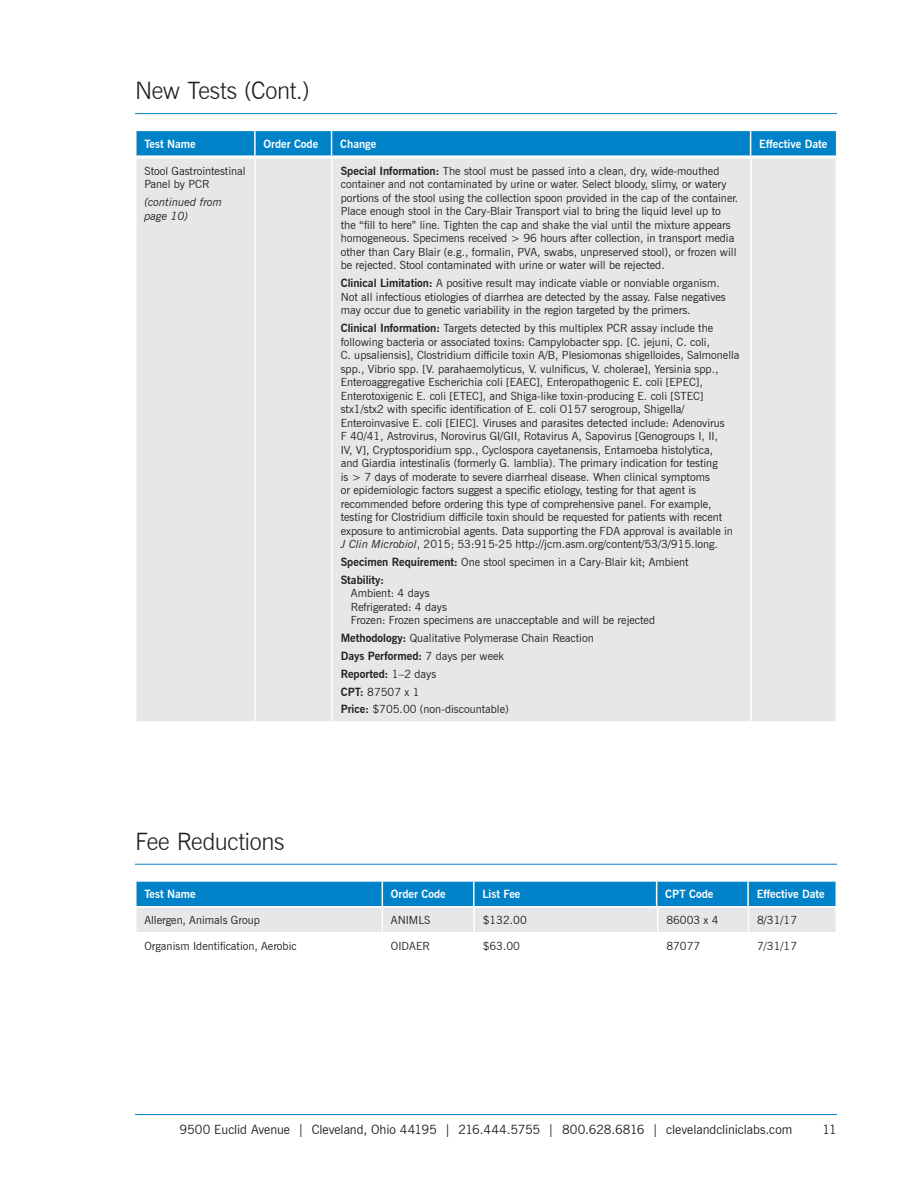
<style>
.page{position:relative;width:918px;height:1188px;background:#fff}
.page>*{position:absolute;margin:0;border:0;box-sizing:border-box;transform-origin:0 0}
.t1{font:300 24px "News Gothic BT";letter-spacing:-.015em;color:#231f20}
.t2{font:12.75px "News Gothic BT";letter-spacing:-.005em;color:#231f20}
.t3{font:11.25px/13.5px "News Gothic BT";color:#231f20}
.t4{font:700 11.25px "News Gothic BT";color:#fff}
.t5{font:italic 11.25px/13.5px "News Gothic BT";color:#231f20}
.s1{font-weight:700}
.s2{font-style:italic}
</style>
<div class="page">
<hr style="left:135px;top:1114px;width:702px;height:1px;background:#0082c8">
<hr style="left:135px;top:113px;width:702px;height:1px;background:#0082c8">
<svg style="left:136px;top:130px;width:701px;height:25px;background:#0d88ca"></svg>
<div style="left:136px;top:159px;width:700px;height:562px;background:#e6e7e9"></div>
<hr style="left:254px;top:159px;width:2px;height:562px;background:#fff">
<hr style="left:331px;top:159px;width:2px;height:562px;background:#fff">
<hr style="left:750px;top:159px;width:2px;height:562px;background:#fff">
<hr style="left:135px;top:864px;width:702px;height:1px;background:#0082c8">
<svg style="left:135px;top:881px;width:702px;height:51px;background:#7bb8da"></svg>
<h1 class="t1" style="left:135px;top:76px;width:176px">New Tests (Cont.)</h1>
<p class="t4" style="left:144px;top:137px;width:53px">Test Name</p>
<p class="t4" style="left:264px;top:137px;width:56px">Order Code</p>
<p class="t4" style="left:340px;top:137px;width:38px">Change</p>
<p class="t4" style="left:759px;top:137px;width:70px">Effective Date</p>
<p class="t3" style="left:144px;top:164px;width:103px">Stool Gastrointestinal<br>Panel by PCR</p>
<p class="t5" style="left:144px;top:195px;width:79px">(continued from page 10)</p>
<p class="t3" style="left:341px;top:164px;width:399px"><span class="s1">Special Information:</span> The stool must be passed into a clean, dry, wide-mouthed container and not contaminated by urine or water. Select bloody, slimy, or watery portions of the stool using the collection spoon provided in the cap of the container.<br>Place enough stool in the Cary-Blair Transport vial to bring the liquid level up to the “fill to here” line. Tighten the cap and shake the vial until the mixture appears homogeneous. Specimens received &gt; 96 hours after collection, in transport media other than Cary Blair (e.g., formalin, PVA, swabs, unpreserved stool), or frozen will be rejected. Stool contaminated with urine or water will be rejected.</p>
<p class="t3" style="left:341px;top:276px;width:387px"><span class="s1">Clinical Limitation:</span> A positive result may indicate viable or nonviable organism.<br>Not all infectious etiologies of diarrhea are detected by the assay. False negatives may occur due to genetic variability in the region targeted by the primers.</p>
<p class="t3" style="left:341px;top:321px;width:400px"><span class="s1">Clinical Information:</span> Targets detected by this multiplex PCR assay include the following bacteria or associated toxins: Campylobacter spp. [C. jejuni, C. coli,<br>C. upsaliensis], Clostridium difficile toxin A/B, Plesiomonas shigelloides, Salmonella spp., Vibrio spp. [V. parahaemolyticus, V. vulnificus, V. cholerae], Yersinia spp., Enteroaggregative Escherichia coli [EAEC], Enteropathogenic E. coli [EPEC], Enterotoxigenic E. coli [ETEC], and Shiga-like toxin-producing E. coli [STEC] stx1/stx2 with specific identification of E. coli O157 serogroup, Shigella/ Enteroinvasive E. coli [EIEC]. Viruses and parasites detected include: Adenovirus<br>F 40/41, Astrovirus, Norovirus GI/GII, Rotavirus A, Sapovirus [Genogroups I, II,<br>IV, V], Cryptosporidium spp., Cyclospora cayetanensis, Entamoeba histolytica,<br>and Giardia intestinalis (formerly G. lamblia). The primary indication for testing<br>is &gt; 7 days of moderate to severe diarrheal disease. When clinical symptoms<br>or epidemiologic factors suggest a specific etiology, testing for that agent is recommended before ordering this type of comprehensive panel. For example, testing for Clostridium difficile toxin should be requested for patients with recent exposure to antimicrobial agents. Data supporting the FDA approval is available in <span class="s2">J Clin Microbiol</span>, 2015; 53:915-25 http://jcm.asm.org/content/53/3/915.long.</p>
<p class="t3" style="left:341px;top:553px;width:349px;line-height:17.9px"><span class="s1">Specimen Requirement:</span> One stool specimen in a Cary-Blair kit; Ambient<br><span class="s1">Stability:</span></p>
<p class="t3" style="left:351px;top:586px;width:306px">Ambient: 4 days<br>Refrigerated: 4 days<br>Frozen: Frozen specimens are unacceptable and will be rejected</p>
<p class="t3" style="left:341px;top:629px;width:255px;line-height:17.9px"><span class="s1">Methodology:</span> Qualitative Polymerase Chain Reaction<br><span class="s1">Days Performed:</span> 7 days per week<br><span class="s1">Reported:</span> 1–2 days<br><span class="s1">CPT:</span> 87507 x 1<br><span class="s1">Price:</span> $705.00 (non-discountable)</p>
<h1 class="t1" style="left:135px;top:827px;width:151px">Fee Reductions</h1>
<p class="t4" style="left:144px;top:887px;width:53px">Test Name</p>
<p class="t4" style="left:391px;top:887px;width:56px">Order Code</p>
<p class="t4" style="left:482px;top:887px;width:40px">List Fee</p>
<p class="t4" style="left:665px;top:887px;width:50px">CPT Code</p>
<p class="t4" style="left:757px;top:887px;width:70px">Effective Date</p>
<p class="t3" style="left:144px;top:913px;width:117px">Allergen, Animals Group</p>
<p class="t3" style="left:391px;top:913px;width:41px">ANIMLS</p>
<p class="t3" style="left:483px;top:913px;width:46px">$132.00</p>
<p class="t3" style="left:666px;top:913px;width:54px">86003 x 4</p>
<p class="t3" style="left:757px;top:913px;width:41px">8/31/17</p>
<p class="t3" style="left:144px;top:939px;width:154px">Organism Identification, Aerobic</p>
<p class="t3" style="left:391px;top:939px;width:40px">OIDAER</p>
<p class="t3" style="left:483px;top:939px;width:39px">$63.00</p>
<p class="t3" style="left:666px;top:939px;width:35px">87077</p>
<p class="t3" style="left:757px;top:939px;width:41px">7/31/17</p>
<p class="t2" style="left:180px;top:1122px;width:614px">9500 Euclid Avenue | Cleveland, Ohio 44195 | 216.444.5755 | 800.628.6816 | clevelandcliniclabs.com</p>
<p class="t2" style="left:823px;top:1122px;width:16px">11</p>
</div>
